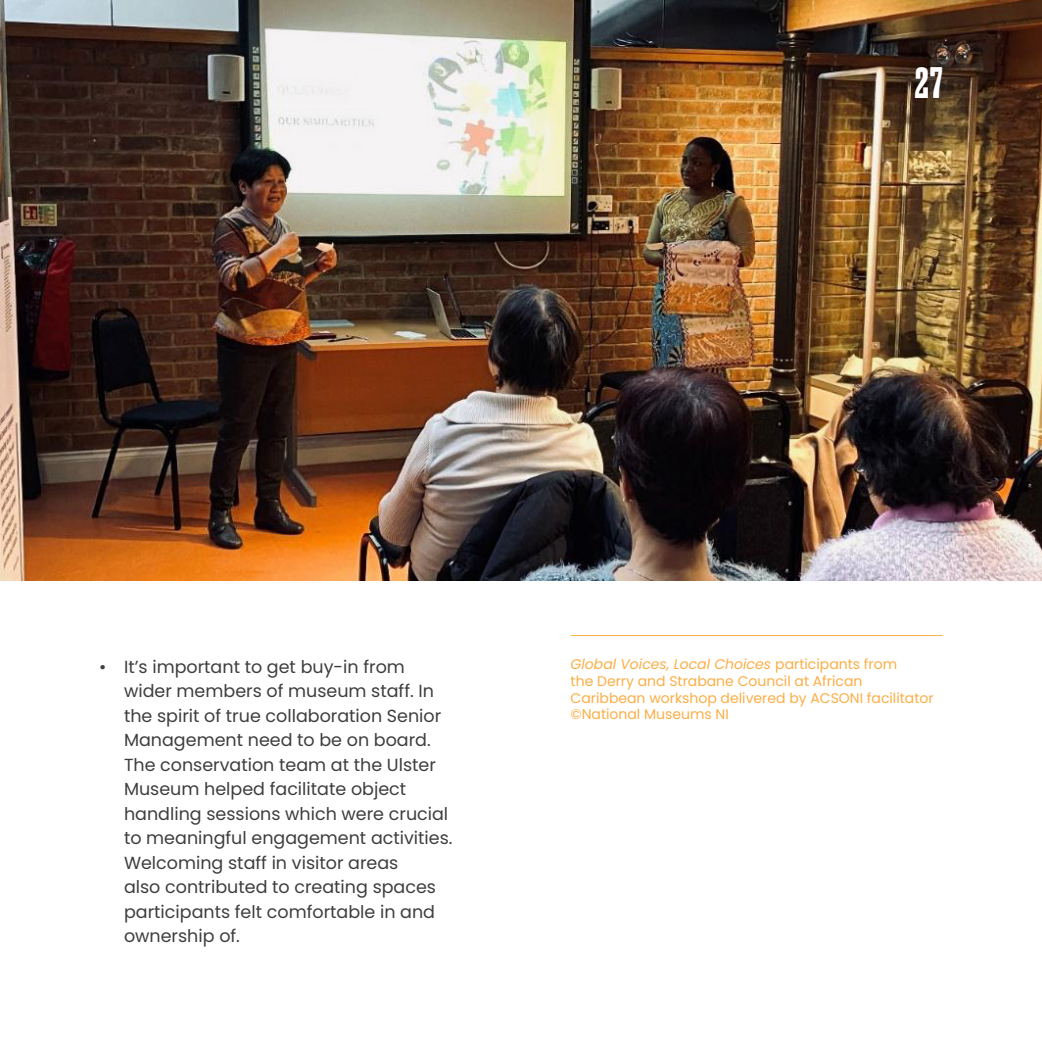
<style>
.page{position:relative;width:1042px;height:1042px;background:#fff}
.page>*{position:absolute;margin:0;border:0;box-sizing:border-box;transform-origin:0 0}
.t1{font:500 42px "Druk App";color:#fff}
.t2{font:17.5px/24.5px "Poppins";color:#3e3e3f}
.t3{font:14px/16.8px "Poppins";color:#fbae46}
.s1{font-style:italic}
</style>
<div class="page">
<img style="left:0;top:0;width:1042px;height:580px">
<hr style="left:570px;top:635px;width:373px;height:1px;background:#fbae46">
<h1 class="t1" style="left:915px;top:54px;width:29px">27</h1>
<p class="t2" style="left:124px;top:654px;width:330px;text-indent:-25px">• It’s important to get buy-in from wider members of museum staff. In the spirit of true collaboration Senior Management need to be on board.<br>The conservation team at the Ulster Museum helped facilitate object handling sessions which were crucial to meaningful engagement activities.<br>Welcoming staff in visitor areas<br>also contributed to creating spaces participants felt comfortable in and ownership of.</p>
<p class="t3" style="left:570px;top:656px;width:364px"><span class="s1">Global Voices, Local Choices</span> participants from<br>the Derry and Strabane Council at African Caribbean workshop delivered by ACSONI facilitator ©National Museums NI</p>
</div>
